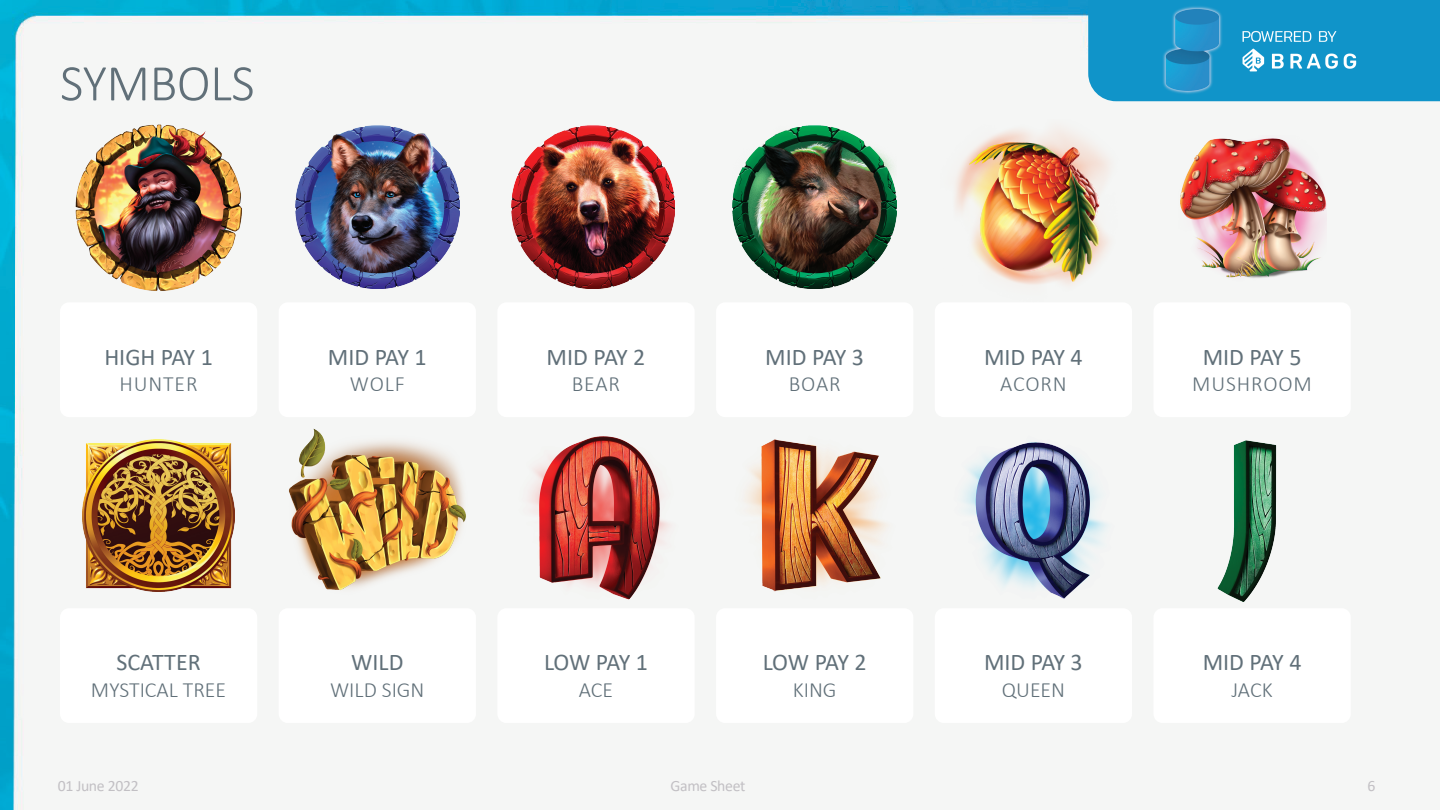
<style>
.page{position:relative;width:1440px;height:810px;background:#f5f6f5}
.page>*{position:absolute;margin:0;border:0;box-sizing:border-box;transform-origin:0 0}
.t1{font:300 51.75px "Calibri";letter-spacing:-.01em;color:#617079}
.t2{font:24px "Calibri";letter-spacing:-.005em;color:#617079}
.t3{font:300 21.75px "Calibri";color:#617079}
.t4{font:300 21.75px "Calibri";letter-spacing:.04em;color:#617079}
.t5{font:15.75px "Calibri";letter-spacing:-.02em;color:#c2c0c4}
</style>
<div class="page">
<div style="left:1088px;top:0;width:352px;height:101px;background:#1094c9"></div>
<img style="left:1157px;top:2px;width:205px;height:95px">
<div style="left:935px;top:302px;width:197px;height:115px;background:#fff;border-radius:9px"></div>
<div style="left:1154px;top:302px;width:197px;height:115px;background:#fff;border-radius:9px"></div>
<div style="left:60px;top:302px;width:197px;height:115px;background:#fff;border-radius:9px"></div>
<div style="left:279px;top:302px;width:197px;height:115px;background:#fff;border-radius:9px"></div>
<div style="left:497px;top:302px;width:198px;height:115px;background:#fff;border-radius:9px"></div>
<div style="left:716px;top:302px;width:197px;height:115px;background:#fff;border-radius:9px"></div>
<div style="left:935px;top:608px;width:197px;height:115px;background:#fff;border-radius:9px"></div>
<div style="left:1154px;top:608px;width:197px;height:115px;background:#fff;border-radius:9px"></div>
<div style="left:60px;top:608px;width:197px;height:115px;background:#fff;border-radius:9px"></div>
<div style="left:279px;top:608px;width:197px;height:115px;background:#fff;border-radius:9px"></div>
<div style="left:497px;top:608px;width:198px;height:115px;background:#fff;border-radius:9px"></div>
<div style="left:716px;top:608px;width:197px;height:115px;background:#fff;border-radius:9px"></div>
<img style="left:936px;top:419px;width:196px;height:195px">
<img style="left:1154px;top:419px;width:197px;height:195px">
<img style="left:60px;top:116px;width:194px;height:185px">
<img style="left:295px;top:125px;width:164px;height:164px">
<img style="left:511px;top:125px;width:164px;height:164px">
<img style="left:733px;top:125px;width:164px;height:164px">
<img style="left:940px;top:119px;width:187px;height:184px">
<img style="left:1179px;top:136px;width:147px;height:147px">
<img style="left:500px;top:419px;width:197px;height:197px">
<img style="left:83px;top:439px;width:152px;height:152px">
<img style="left:717px;top:419px;width:196px;height:195px">
<img style="left:279px;top:417px;width:196px;height:197px">
<h1 class="t1" style="left:60px;top:51px;width:196px">SYMBOLS</h1>
<p class="t2" style="left:104px;top:340px;width:110px">HIGH PAY 1</p>
<p class="t3" style="left:120px;top:370px;width:80px">HUNTER</p>
<p class="t2" style="left:328px;top:340px;width:100px">MID PAY 1</p>
<p class="t3" style="left:350px;top:370px;width:56px">WOLF</p>
<p class="t2" style="left:116px;top:646px;width:86px">SCATTER</p>
<p class="t3" style="left:91px;top:676px;width:137px">MYSTICAL TREE</p>
<p class="t2" style="left:351px;top:646px;width:54px">WILD</p>
<p class="t3" style="left:330px;top:676px;width:96px">WILD SIGN</p>
<p class="t2" style="left:547px;top:340px;width:100px">MID PAY 2</p>
<p class="t3" style="left:572px;top:370px;width:50px">BEAR</p>
<p class="t2" style="left:544px;top:646px;width:106px">LOW PAY 1</p>
<p class="t3" style="left:579px;top:676px;width:36px">ACE</p>
<p class="t2" style="left:765px;top:340px;width:100px">MID PAY 3</p>
<p class="t3" style="left:789px;top:370px;width:54px">BOAR</p>
<p class="t2" style="left:763px;top:646px;width:106px">LOW PAY 2</p>
<p class="t3" style="left:793px;top:676px;width:45px">KING</p>
<p class="t2" style="left:984px;top:340px;width:100px">MID PAY 4</p>
<p class="t3" style="left:1000px;top:370px;width:68px">ACORN</p>
<p class="t2" style="left:984px;top:646px;width:100px">MID PAY 3</p>
<p class="t3" style="left:1002px;top:676px;width:65px">QUEEN</p>
<p class="t2" style="left:1203px;top:340px;width:100px">MID PAY 5</p>
<p class="t4" style="left:1192px;top:370px;width:121px">MUSHROOM</p>
<p class="t2" style="left:1203px;top:646px;width:100px">MID PAY 4</p>
<p class="t3" style="left:1232px;top:676px;width:43px">JACK</p>
<p class="t5" style="left:58px;top:775px;width:82px">01 June 2022</p>
<p class="t5" style="left:671px;top:775px;width:77px">Game Sheet</p>
<p class="t5" style="left:1368px;top:775px;width:9px">6</p>
</div>
